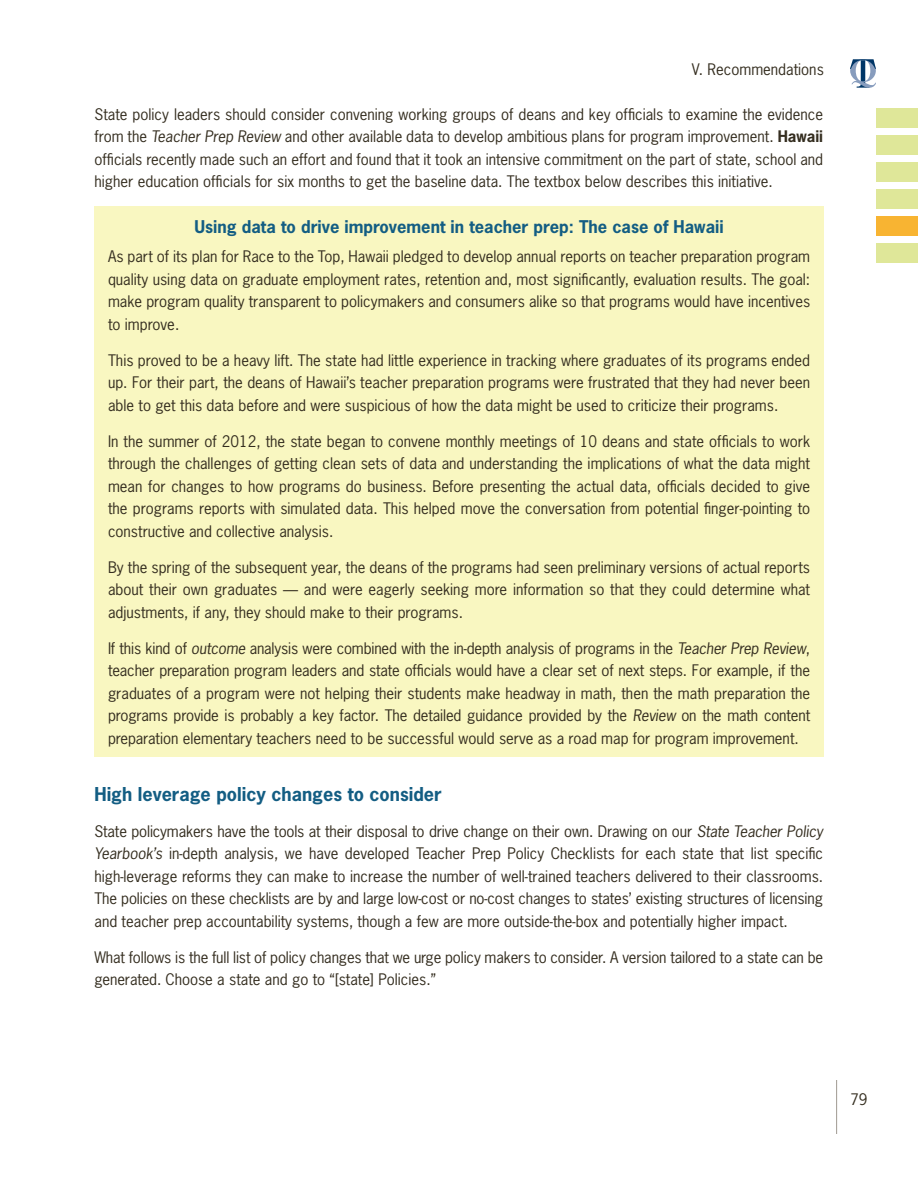
<style>
.page{position:relative;width:918px;height:1188px;background:#fff}
.page>*{position:absolute;margin:0;border:0;box-sizing:border-box;transform-origin:0 0}
.third_heading{font:700 18px "News Gothic Std";color:#135d83}
.paragraph{font:700 16.5px "News Gothic Std";color:#135d83}
.paragraph-2{font:15px/22.5px "News Gothic Std";color:#342d1f;text-align:justify}
.s1{font-style:italic}
.s2{font-weight:700}
</style>
<div class="page">
<svg style="left:850px;top:59px;width:26px;height:29px"></svg>
<hr style="left:836px;top:1080px;width:1px;height:54px;background:#9f9992">
<div style="left:876px;top:108px;width:42px;height:19px;background:#dfe799"></div>
<div style="left:876px;top:135px;width:42px;height:19px;background:#dfe799"></div>
<div style="left:876px;top:162px;width:42px;height:19px;background:#dfe799"></div>
<div style="left:876px;top:189px;width:42px;height:19px;background:#dfe799"></div>
<div style="left:876px;top:216px;width:42px;height:19px;background:#f8b432"></div>
<div style="left:876px;top:243px;width:42px;height:19px;background:#dfe799"></div>
<div style="left:94px;top:207px;width:730px;height:550px;background:#f9f7c1"></div>
<p class="paragraph-2" style="left:692px;top:58px;width:134px">V. Recommendations</p>
<p class="paragraph-2" style="left:94px;top:103px;width:730px">State policy leaders should consider convening working groups of deans and key officials to examine the evidence from the <span class="s1">Teacher Prep Review</span> and other available data to develop ambitious plans for program improvement. <span class="s2">Hawaii </span>officials recently made such an effort and found that it took an intensive commitment on the part of state, school and higher education officials for six months to get the baseline data. The textbox below describes this initiative.</p>
<p class="paragraph" style="left:195px;top:216px;width:531px">Using data to drive improvement in teacher prep: The case of Hawaii</p>
<p class="paragraph-2" style="left:108px;top:245px;width:704px">As part of its plan for Race to the Top, Hawaii pledged to develop annual reports on teacher preparation program quality using data on graduate employment rates, retention and, most significantly, evaluation results. The goal: make program quality transparent to policymakers and consumers alike so that programs would have incentives to improve.</p>
<p class="paragraph-2" style="left:108px;top:349px;width:704px">This proved to be a heavy lift. The state had little experience in tracking where graduates of its programs ended up. For their part, the deans of Hawaii’s teacher preparation programs were frustrated that they had never been able to get this data before and were suspicious of how the data might be used to criticize their programs.</p>
<p class="paragraph-2" style="left:108px;top:430px;width:704px">In the summer of 2012, the state began to convene monthly meetings of 10 deans and state officials to work through the challenges of getting clean sets of data and understanding the implications of what the data might mean for changes to how programs do business. Before presenting the actual data, officials decided to give the programs reports with simulated data. This helped move the conversation from potential finger-pointing to constructive and collective analysis.</p>
<p class="paragraph-2" style="left:108px;top:556px;width:704px">By the spring of the subsequent year, the deans of the programs had seen preliminary versions of actual reports about their own graduates — and were eagerly seeking more information so that they could determine what adjustments, if any, they should make to their programs.</p>
<p class="paragraph-2" style="left:108px;top:637px;width:704px">If this kind of <span class="s1">outcome</span> analysis were combined with the in-depth analysis of programs in the <span class="s1">Teacher Prep Review</span>, teacher preparation program leaders and state officials would have a clear set of next steps. For example, if the graduates of a program were not helping their students make headway in math, then the math preparation the programs provide is probably a key factor. The detailed guidance provided by the <span class="s1">Review</span> on the math content preparation elementary teachers need to be successful would serve as a road map for program improvement.</p>
<p class="third_heading" style="left:94px;top:782px;width:349px">High leverage policy changes to consider</p>
<p class="paragraph-2" style="left:94px;top:820px;width:730px">State policymakers have the tools at their disposal to drive change on their own. Drawing on our <span class="s1">State Teacher Policy Yearbook’s</span> in-depth analysis, we have developed Teacher Prep Policy Checklists for each state that list specific high-leverage reforms they can make to increase the number of well-trained teachers delivered to their classrooms.<br>The policies on these checklists are by and large low-cost or no-cost changes to states’ existing structures of licensing and teacher prep accountability systems, though a few are more outside-the-box and potentially higher impact.</p>
<p class="paragraph-2" style="left:94px;top:946px;width:730px">What follows is the full list of policy changes that we urge policy makers to consider. A version tailored to a state can be generated. Choose a state and go to “[state] Policies.”</p>
<p class="paragraph-2" style="left:850px;top:1088px;width:19px">79</p>
</div>
